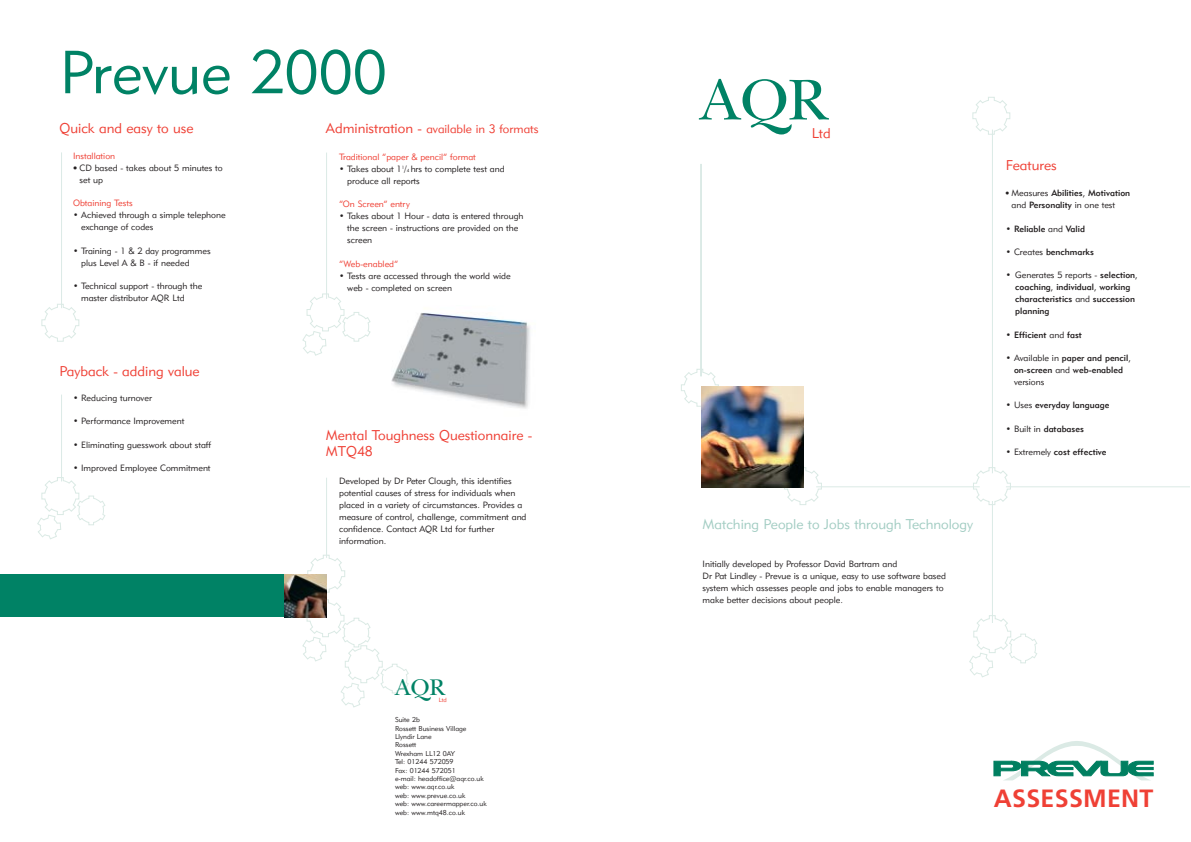
<style>
.page{position:relative;width:1191px;height:842px;background:#fff}
.page>*{position:absolute;margin:0;border:0;box-sizing:border-box;transform-origin:0 0}
.t1{font:60px "Geometric 415 BT Lite A";color:#008265}
.t2{font:60px "New Baskerville";color:#008265}
.t3{font:700 25px "Frutiger";letter-spacing:.01em;color:#ef4035}
.t4{font:23.7px "New Baskerville";color:#008265}
.t5{font:14px/16.8px "Geometric 415 BT Lite A";color:#ef4035}
.t6{font:14px "Geometric 415 BT Lite A";color:#a3cdc3}
.t7{font:12px "Geometric 415 BT Lite A";color:#ef4035}
.t8{font:9px/12px "Geometric 415 BT Lite A";color:#231f20}
.t9{font:9px/12px "Geometric 415 BT Medium A";color:#231f20}
.t10{font:9px "Geometric 415 BT Lite A";color:#ef4035}
.t11{font:7px/8.4px "Geometric 415 BT Lite A";color:#231f20}
.t12{font:6px "Geometric 415 BT Lite A";color:#ef4035}
.s1{font-family:"New Baskerville"}
.s2{font-size:14px}
.s3{font-size:4.5px}
.s4{font-family:"New Baskerville";font-weight:700}
.s5{font-family:"Geometric 415 BT Lite A"}
.s6{font-family:"Geometric 415 BT Medium A"}
</style>
<div class="page">
<img style="left:397px;top:313px;width:133px;height:55px">
<svg style="left:302px;top:599px;width:107px;height:109px"></svg>
<svg style="left:307px;top:368px;width:704px;height:225px"></svg>
<svg style="left:972px;top:97px;width:39px;height:38px"></svg>
<div style="left:0;top:575px;width:326px;height:42px;background:#008265"></div>
<img style="left:284px;top:575px;width:43px;height:42px">
<hr style="left:701px;top:164px;width:1px;height:212px;background:#dbeae6">
<hr style="left:992px;top:130px;width:1px;height:343px;background:#dbeae6">
<hr style="left:992px;top:501px;width:1px;height:122px;background:#dbeae6">
<hr style="left:816px;top:486px;width:164px;height:1px;background:#dbeae6">
<hr style="left:1006px;top:486px;width:184px;height:1px;background:#dbeae6">
<img style="left:702px;top:387px;width:102px;height:100px">
<svg style="left:994px;top:741px;width:159px;height:39px"></svg>
<svg style="left:969px;top:615px;width:68px;height:63px"></svg>
<hr style="left:61px;top:152px;width:1px;height:156px;background:#dbeae6">
<svg style="left:41px;top:303px;width:39px;height:39px"></svg>
<hr style="left:61px;top:395px;width:1px;height:86px;background:#dbeae6">
<svg style="left:37px;top:477px;width:69px;height:62px"></svg>
<hr style="left:326px;top:153px;width:1px;height:146px;background:#dbeae6">
<svg style="left:302px;top:293px;width:69px;height:63px"></svg>
<hr style="left:326px;top:478px;width:1px;height:80px;background:#dbeae6">
<h1 class="t1" style="left:60px;top:51px;width:329px">Prevue 2000</h1>
<h3 class="t5" style="left:60px;top:122px;width:136px">Quick and easy to use</h3>
<p class="t10" style="left:73px;top:153px;width:44px">Installation</p>
<p class="t8" style="left:80px;top:163px;width:145px;text-indent:-7px"><span class="s1">•</span> CD based - takes about 5 minutes to set up</p>
<p class="t10" style="left:73px;top:200px;width:61px">Obtaining Tests</p>
<p class="t8" style="left:81px;top:210px;width:146px;text-indent:-8px">• Achieved through a simple telephone exchange of codes</p>
<p class="t8" style="left:81px;top:245px;width:131px;text-indent:-8px">• Training - 1 &amp; 2 day programmes plus Level A &amp; B - if needed</p>
<p class="t8" style="left:81px;top:281px;width:123px;text-indent:-8px">• Technical support - through the master distributor AQR Ltd</p>
<h3 class="t7" style="left:326px;top:124px;width:214px"><span class="s2">Administration -</span> available in 3 formats</h3>
<p class="t10" style="left:339px;top:154px;width:138px">Traditional “paper &amp; pencil” format</p>
<p class="t8" style="left:347px;top:164px;width:159px;text-indent:-8px">• Takes about 1<sup>1</sup>/<span class="s3">4</span> hrs to complete test and produce all reports</p>
<p class="t10" style="left:339px;top:201px;width:72px">“On Screen” entry</p>
<p class="t8" style="left:347px;top:211px;width:178px;text-indent:-8px">• Takes about 1 Hour - data is entered through the screen - instructions are provided on the screen</p>
<p class="t10" style="left:339px;top:260px;width:61px">“Web-enabled”</p>
<p class="t8" style="left:347px;top:271px;width:165px;text-indent:-8px">• Tests are accessed through the world wide web - completed on screen</p>
<h3 class="t5" style="left:60px;top:364px;width:142px">Payback - adding value</h3>
<p class="t8" style="left:73px;top:393px;width:80px">• Reducing turnover</p>
<p class="t8" style="left:73px;top:416px;width:113px">• Performance Improvement</p>
<p class="t8" style="left:73px;top:440px;width:140px">• Eliminating guesswork about staff</p>
<p class="t8" style="left:73px;top:463px;width:139px">• Improved Employee Commitment</p>
<h3 class="t5" style="left:326px;top:428px;width:208px">Mental Toughness Questionnaire -<br>MTQ48</h3>
<p class="t8" style="left:339px;top:476px;width:189px">Developed by Dr Peter Clough, this identifies potential causes of stress for individuals when placed in a variety of circumstances. Provides a measure of control, challenge, commitment and confidence. Contact AQR Ltd for further information.</p>
<h3 class="t4" style="left:395px;top:678px;width:52px">AQR</h3>
<p class="t12" style="left:439px;top:697px;width:10px">Ltd</p>
<p class="t11" style="left:395px;top:716px;width:93px">Suite 2b<br>Rossett Business Village<br>Llyndir Lane<br>Rossett<br>Wrexham LL12 0AY<br>Tel: 01244 572059<br>Fax: 01244 572051<br>e-mail: headoffice@aqr.co.uk web: www.aqr.co.uk<br>web: www.prevue.co.uk<br>web: www.careermapper.co.uk web: www.mtq48.co.uk</p>
<h1 class="t2" style="left:700px;top:79px;width:129px">AQR</h1>
<h3 class="t5" style="left:812px;top:126px;width:20px">Ltd</h3>
<h3 class="t6" style="left:703px;top:519px;width:272px">Matching People to Jobs through Technology</h3>
<p class="t8" style="left:703px;top:559px;width:245px">Initially developed by Professor David Bartram and<br>Dr Pat Lindley - Prevue is a unique, easy to use software based system which assesses people and jobs to enable managers to make better decisions about people.</p>
<h3 class="t5" style="left:1006px;top:159px;width:52px">Features</h3>
<p class="t9" style="left:1006px;top:188px;width:126px"><span class="s4">•</span> <span class="s5">Measures</span> Abilities<span class="s5">,</span> Motivation</p>
<p class="t8" style="left:1012px;top:200px;width:105px">and <span class="s6">Personality</span> in one test</p>
<p class="t9" style="left:1006px;top:224px;width:81px"><span class="s5">•</span> Reliable <span class="s5">and</span> Valid</p>
<p class="t9" style="left:1006px;top:247px;width:90px"><span class="s5">• Creates</span> benchmarks</p>
<p class="t8" style="left:1006px;top:270px;width:133px">• Generates 5 reports - <span class="s6">selection</span>,</p>
<p class="t9" style="left:1015px;top:282px;width:121px">coaching<span class="s5">,</span> individual<span class="s5">,</span> working characteristics <span class="s5">and</span> succession planning</p>
<p class="t9" style="left:1006px;top:330px;width:78px"><span class="s5">•</span> Efficient <span class="s5">and</span> fast</p>
<p class="t9" style="left:1006px;top:353px;width:127px;text-align:center"><span class="s5">• Available in</span> paper and pencil<span class="s5">, </span>on-screen <span class="s5">and</span> web-enabled</p>
<p class="t8" style="left:1014px;top:377px;width:32px">versions</p>
<p class="t9" style="left:1006px;top:400px;width:105px"><span class="s5">• Uses</span> everyday language</p>
<p class="t9" style="left:1006px;top:424px;width:80px"><span class="s5">• Built in</span> databases</p>
<p class="t9" style="left:1006px;top:447px;width:102px"><span class="s5">• Extremely</span> cost effective</p>
<h2 class="t3" style="left:994px;top:788px;width:161px">ASSESSMENT</h2>
</div>
